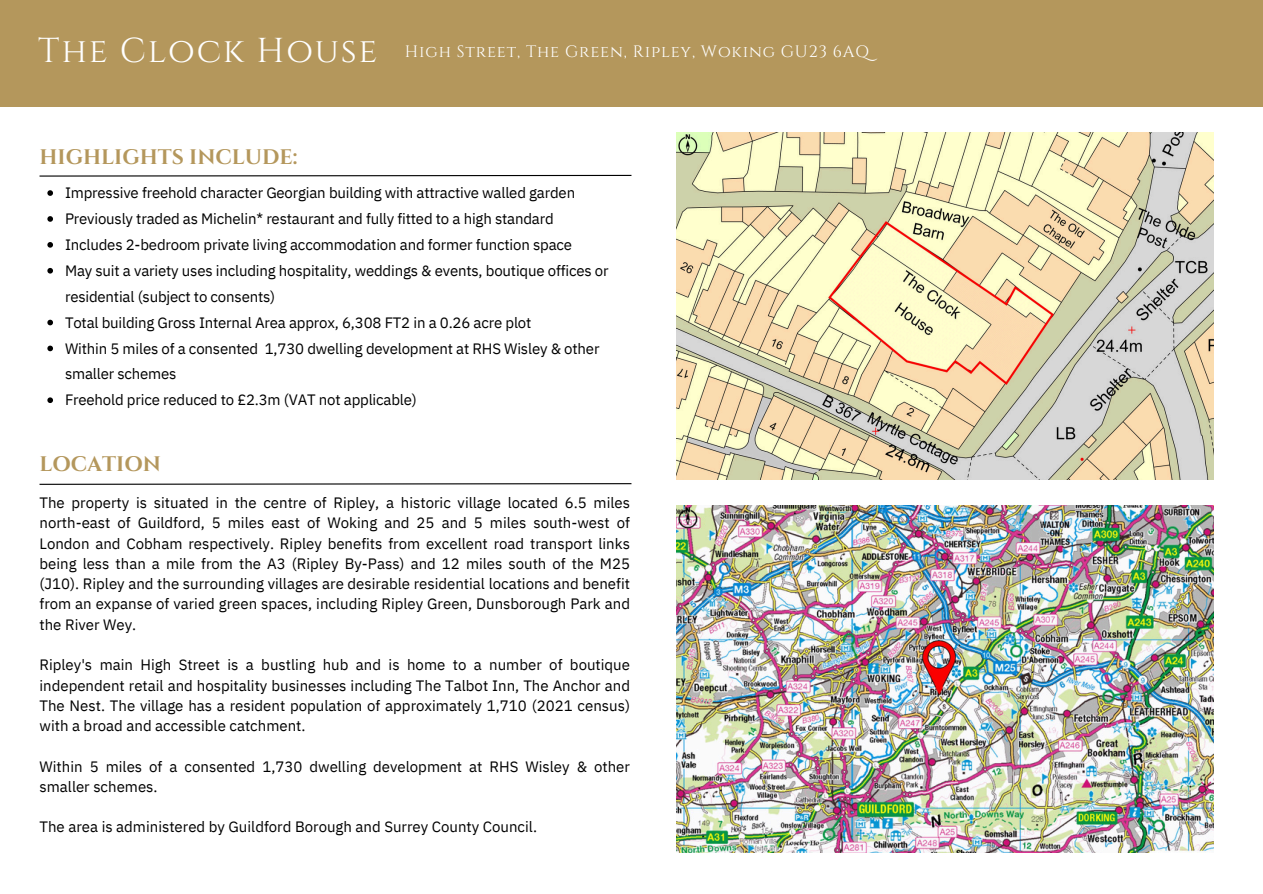
<style>
.page{position:relative;width:1263px;height:894px;background:#fff}
.page>*{position:absolute;margin:0;border:0;box-sizing:border-box;transform-origin:0 0}
.t1{font:34.5px "Cinzel";letter-spacing:.05em;color:#fff}
.t2{font:700 21px "Cinzel";color:#b4975c}
.t3{font:16.5px "Cinzel";letter-spacing:.05em;color:#fff}
.t4{font:15px/20.2px "IBM Plex Sans";letter-spacing:-.01em;color:#000}
</style>
<div class="page">
<div style="left:0;top:0;width:1263px;height:106px;background:#b4975c"></div>
<svg style="left:39px;top:483px;width:593px;height:2px"></svg>
<img style="left:676px;top:133px;width:538px;height:346px">
<img style="left:676px;top:505px;width:538px;height:347px">
<svg style="left:47px;top:190px;width:6px;height:6px"></svg>
<svg style="left:47px;top:216px;width:6px;height:6px"></svg>
<svg style="left:47px;top:242px;width:6px;height:5px"></svg>
<svg style="left:47px;top:268px;width:6px;height:5px"></svg>
<svg style="left:47px;top:319px;width:6px;height:6px"></svg>
<svg style="left:47px;top:345px;width:6px;height:6px"></svg>
<svg style="left:47px;top:397px;width:6px;height:6px"></svg>
<svg style="left:39px;top:174px;width:593px;height:3px"></svg>
<p class="t1" style="left:38px;top:29px;width:341px">The Clock House</p>
<p class="t3" style="left:405px;top:41px;width:466px">High Street, The Green, Ripley, Woking GU23 6AQ</p>
<p class="t2" style="left:40px;top:143px;width:259px">HIGHLIGHTS INCLUDE:</p>
<p class="t4" style="left:65px;top:182px;width:512px">Impressive freehold character Georgian building with attractive walled garden</p>
<p class="t4" style="left:65px;top:208px;width:490px">Previously traded as Michelin* restaurant and fully fitted to a high standard</p>
<h2 class="t4" style="left:65px;top:234px;width:509px">Includes 2-bedroom private living accommodation and former function space</h2>
<p class="t4" style="left:65px;top:257px;width:545px;line-height:25.8px">May suit a variety uses including hospitality, weddings &amp; events, boutique offices or residential (subject to consents)</p>
<p class="t4" style="left:65px;top:312px;width:468px">Total building Gross Internal Area approx, 6,308 FT2 in a 0.26 acre plot</p>
<p class="t4" style="left:65px;top:335px;width:536px;line-height:25.8px">Within 5 miles of a consented 1,730 dwelling development at RHS Wisley &amp; other smaller schemes</p>
<p class="t4" style="left:65px;top:389px;width:353px">Freehold price reduced to £2.3m (VAT not applicable)</p>
<h1 class="t2" style="left:40px;top:450px;width:123px">LOCATION</h1>
<p class="t4" style="left:40px;top:492px;width:592px;text-align:justify">The property is situated in the centre of Ripley, a historic village located 6.5 miles north-east of Guildford, 5 miles east of Woking and 25 and 5 miles south-west of London and Cobham respectively. Ripley benefits from excellent road transport links being less than a mile from the A3 (Ripley By-Pass) and 12 miles south of the M25 (J10). Ripley and the surrounding villages are desirable residential locations and benefit from an expanse of varied green spaces, including Ripley Green, Dunsborough Park and the River Wey.</p>
<h2 class="t4" style="left:40px;top:654px;width:592px;text-align:justify">Ripley's main High Street is a bustling hub and is home to a number of boutique independent retail and hospitality businesses including The Talbot Inn, The Anchor and The Nest. The village has a resident population of approximately 1,710 (2021 census) with a broad and accessible catchment.</h2>
<p class="t4" style="left:40px;top:755px;width:592px">Within 5 miles of a consented 1,730 dwelling development at RHS Wisley &amp; other smaller schemes.</p>
<p class="t4" style="left:40px;top:816px;width:499px">The area is administered by Guildford Borough and Surrey County Council.</p>
</div>
